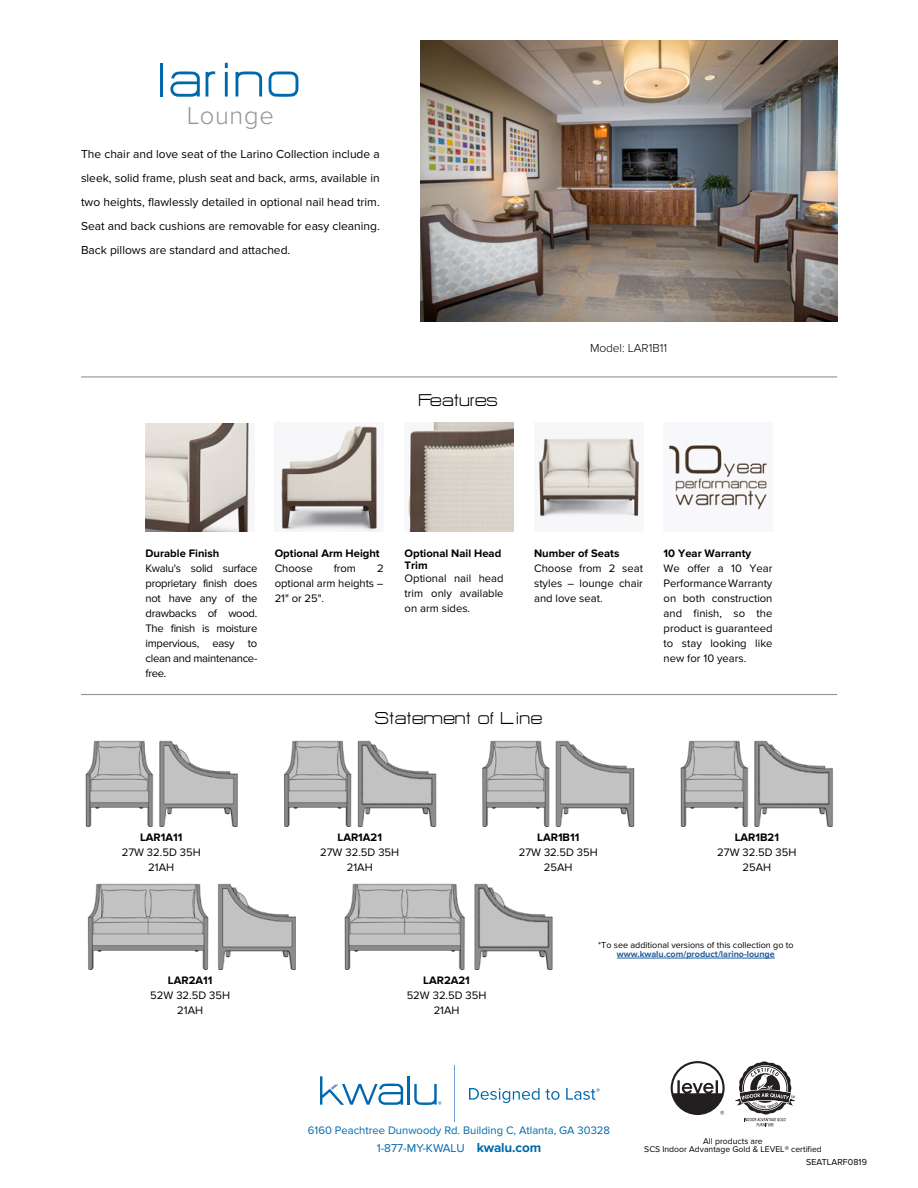
<style>
.page{position:relative;width:918px;height:1188px;background:#fff}
.page>*{position:absolute;margin:0;border:0;box-sizing:border-box;transform-origin:0 0}
.t1{font:60px "HURTMOLD";letter-spacing:.03em;color:#0068ac}
.t2{font:300 25.5px "Proxima Nova";letter-spacing:.03em;color:#949598}
.t3{font:21px "HURTMOLD";color:#000}
.t4{font:12px/24px "Proxima Nova";color:#000;text-align:justify}
.t5{font:300 12px "Proxima Nova";color:#000}
.t6{font:11.85px "Proxima Nova";color:#0068ac}
.t7{font:11.25px/15px "Proxima Nova";color:#000;text-align:center}
.t8{font:700 11.25px/12.8px "Proxima Nova";color:#000}
.t9{font:11.25px "Proxima Nova";color:#0068ac}
.t10{font:9px "Proxima Nova";color:#000}
.t11{font:700 9px "Proxima Nova";color:#215e9e}
.t12{font:8.7px/8.7px "Proxima Nova";color:#000;text-align:center}
.s1{font-weight:700;font-size:13.5px}
</style>
<div class="page">
<hr style="left:81px;top:376px;width:756px;height:2px;background:#909294">
<hr style="left:454px;top:1065px;width:1px;height:56px;background:#729bc7">
<hr style="left:408px;top:1076px;width:2px;height:29px;background:#0068ac">
<svg style="left:414px;top:1084px;width:27px;height:21px"></svg>
<svg style="left:320px;top:1076px;width:83px;height:29px"></svg>
<svg style="left:469px;top:1088px;width:91px;height:15px"></svg>
<svg style="left:566px;top:1088px;width:34px;height:12px"></svg>
<svg style="left:671px;top:1061px;width:54px;height:54px"></svg>
<svg style="left:735px;top:1061px;width:61px;height:65px"></svg>
<hr style="left:81px;top:694px;width:756px;height:1px;background:#909294">
<img style="left:534px;top:434px;width:107px;height:84px">
<img style="left:145px;top:423px;width:104px;height:109px">
<img style="left:280px;top:423px;width:97px;height:109px">
<img style="left:669px;top:440px;width:101px;height:72px">
<img style="left:408px;top:423px;width:106px;height:109px">
<img style="left:420px;top:40px;width:417px;height:281px">
<img style="left:85px;top:740px;width:153px;height:87px">
<img style="left:87px;top:883px;width:209px;height:87px">
<img style="left:344px;top:883px;width:209px;height:87px">
<img style="left:680px;top:740px;width:153px;height:87px">
<img style="left:482px;top:740px;width:153px;height:87px">
<img style="left:284px;top:740px;width:152px;height:87px">
<hr style="left:617px;top:958px;width:158px;height:1px;background:#215e9e">
<h1 class="t1" style="left:159px;top:49px;width:145px">larino</h1>
<h2 class="t2" style="left:187px;top:101px;width:89px">Lounge</h2>
<p class="t4" style="left:81px;top:142px;width:300px">The chair and love seat of the Larino Collection include a sleek, solid frame, plush seat and back, arms, available in two heights, flawlessly detailed in optional nail head trim.<br>Seat and back cushions are removable for easy cleaning.<br>Back pillows are standard and attached.</p>
<h3 class="t3" style="left:419px;top:389px;width:81px">Features</h3>
<p class="t5" style="left:590px;top:341px;width:79px">Model: LAR1B11</p>
<p class="t8" style="left:145px;top:547px;width:75px">Durable Finish</p>
<p class="t7" style="left:145px;top:561px;width:113px;text-align:justify">Kwalu's solid surface proprietary finish does not have any of the drawbacks of wood.<br>The finish is moisture impervious, easy to clean and maintenance&shy;free.</p>
<p class="t8" style="left:275px;top:547px;width:107px">Optional Arm Height</p>
<p class="t7" style="left:275px;top:561px;width:39px">Choose</p>
<p class="t7" style="left:334px;top:561px;width:24px">from</p>
<p class="t7" style="left:275px;top:561px;width:110px;text-align:justify;text-indent:102px">2 optional arm heights – 21" or 25".</p>
<p class="t8" style="left:405px;top:547px;width:98px">Optional Nail Head<br>Trim</p>
<p class="t7" style="left:405px;top:572px;width:101px;text-align:justify">Optional nail head trim only available on arm sides.</p>
<p class="t8" style="left:534px;top:547px;width:87px">Number of Seats</p>
<p class="t7" style="left:534px;top:561px;width:110px;text-align:justify">Choose from 2 seat styles – lounge chair and love seat.</p>
<p class="t8" style="left:664px;top:547px;width:89px">10 Year Warranty</p>
<p class="t7" style="left:664px;top:561px;width:110px;text-align:justify">We offer a 10 Year Performance Warranty on both construction and finish, so the product is guaranteed to stay looking like new for 10 years.</p>
<p class="t8" style="left:140px;top:832px;width:44px">LAR1A11</p>
<p class="t7" style="left:122px;top:846px;width:81px">27W 32.5D 35H<br>21AH</p>
<p class="t8" style="left:168px;top:975px;width:46px">LAR2A11</p>
<p class="t7" style="left:150px;top:989px;width:81px">52W 32.5D 35H<br>21AH</p>
<h3 class="t3" style="left:375px;top:707px;width:170px">Statement of Line</h3>
<p class="t8" style="left:338px;top:832px;width:46px">LAR1A21</p>
<p class="t7" style="left:320px;top:846px;width:81px">27W 32.5D 35H<br>21AH</p>
<p class="t8" style="left:537px;top:832px;width:44px">LAR1B11</p>
<p class="t7" style="left:519px;top:846px;width:81px">27W 32.5D 35H<br>25AH</p>
<p class="t8" style="left:735px;top:832px;width:46px">LAR1B21</p>
<p class="t7" style="left:717px;top:846px;width:81px">27W 32.5D 35H<br>25AH</p>
<p class="t8" style="left:423px;top:975px;width:48px">LAR2A21</p>
<p class="t7" style="left:407px;top:989px;width:81px">52W 32.5D 35H<br>21AH</p>
<p class="t10" style="left:598px;top:940px;width:197px">*To see additional versions of this collection go to</p>
<p class="t11" style="left:617px;top:949px;width:159px">www.kwalu.com/product/larino-lounge</p>
<p class="t9" style="left:308px;top:1124px;width:304px">6160 Peachtree Dunwoody Rd. Building C, Atlanta, GA 30328</p>
<p class="t6" style="left:377px;top:1142px;width:166px">1-877-MY-KWALU <span class="s1">kwalu.com</span></p>
<p class="t12" style="left:644px;top:1137px;width:179px">All products are<br>SCS Indoor Advantage Gold &amp; LEVEL® certified</p>
<p class="t10" style="left:806px;top:1157px;width:63px">SEATLARF0819</p>
</div>
